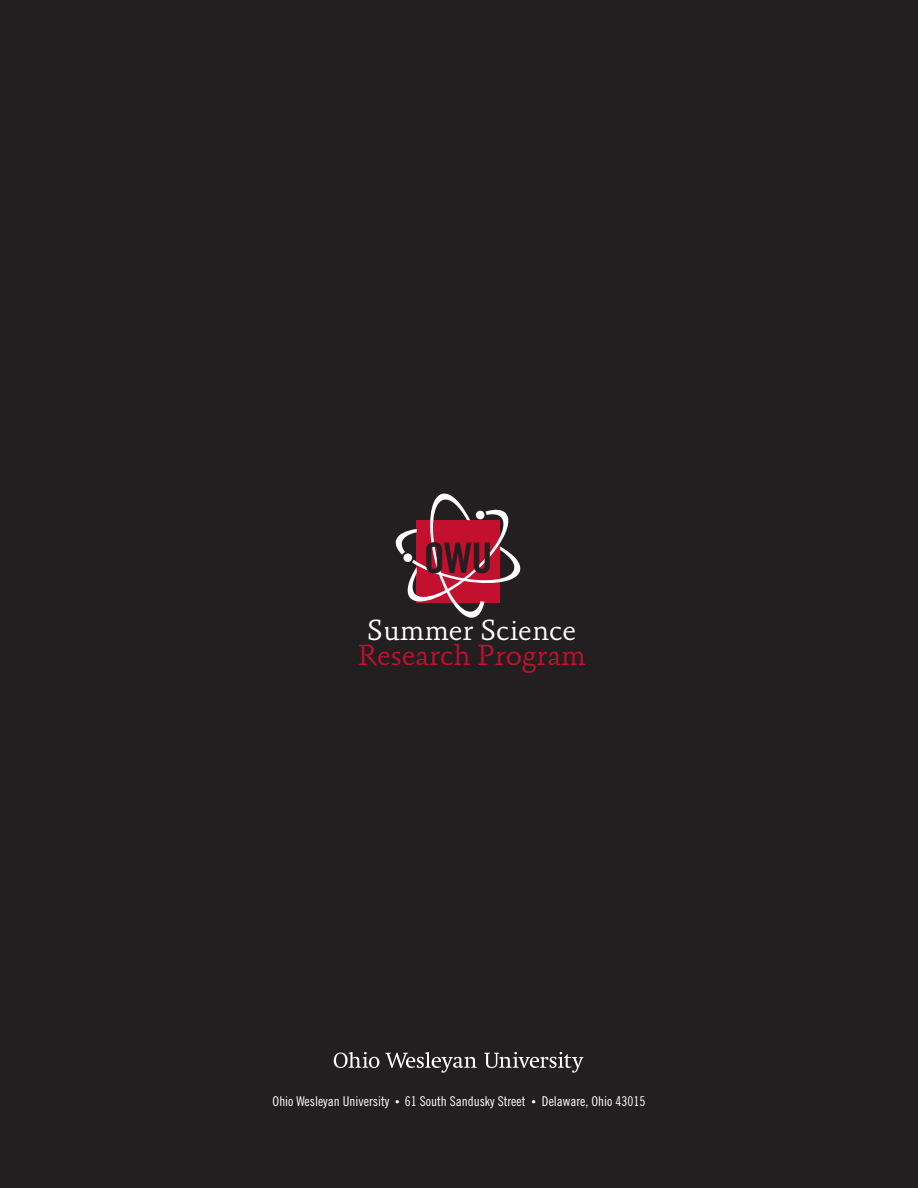
<style>
.page{position:relative;width:918px;height:1188px;background:#231f20}
.page>*{position:absolute;margin:0;border:0;box-sizing:border-box;transform-origin:0 0}
.t1{font:42.15px "Trade Gothic LT Std Bd Cn 20";color:#231f20}
.t2{font:300 29.55px "Absara OT";letter-spacing:-.01em;color:#c3102f}
.t3{font:300 29.55px "Absara OT";letter-spacing:-.01em;color:#fff}
.t4{font:13.5px "Trade Gothic LT Std Cn 18";color:#fff}
.s1{font-size:9px}
</style>
<div class="page">
<svg style="left:395px;top:493px;width:126px;height:125px"></svg>
<svg style="left:334px;top:1052px;width:45px;height:16px"></svg>
<svg style="left:385px;top:1052px;width:92px;height:21px"></svg>
<svg style="left:484px;top:1052px;width:100px;height:21px"></svg>
<h1 class="t1" style="left:424px;top:533px;width:70px">OWU</h1>
<h2 class="t3" style="left:367px;top:613px;width:211px">Summer Science</h2>
<h2 class="t2" style="left:358px;top:638px;width:230px">Research Program</h2>
<p class="t4" style="left:273px;top:1093px;width:374px">Ohio Wesleyan University <span class="s1">•</span> 61 South Sandusky Street <span class="s1">•</span> Delaware, Ohio 43015</p>
</div>
